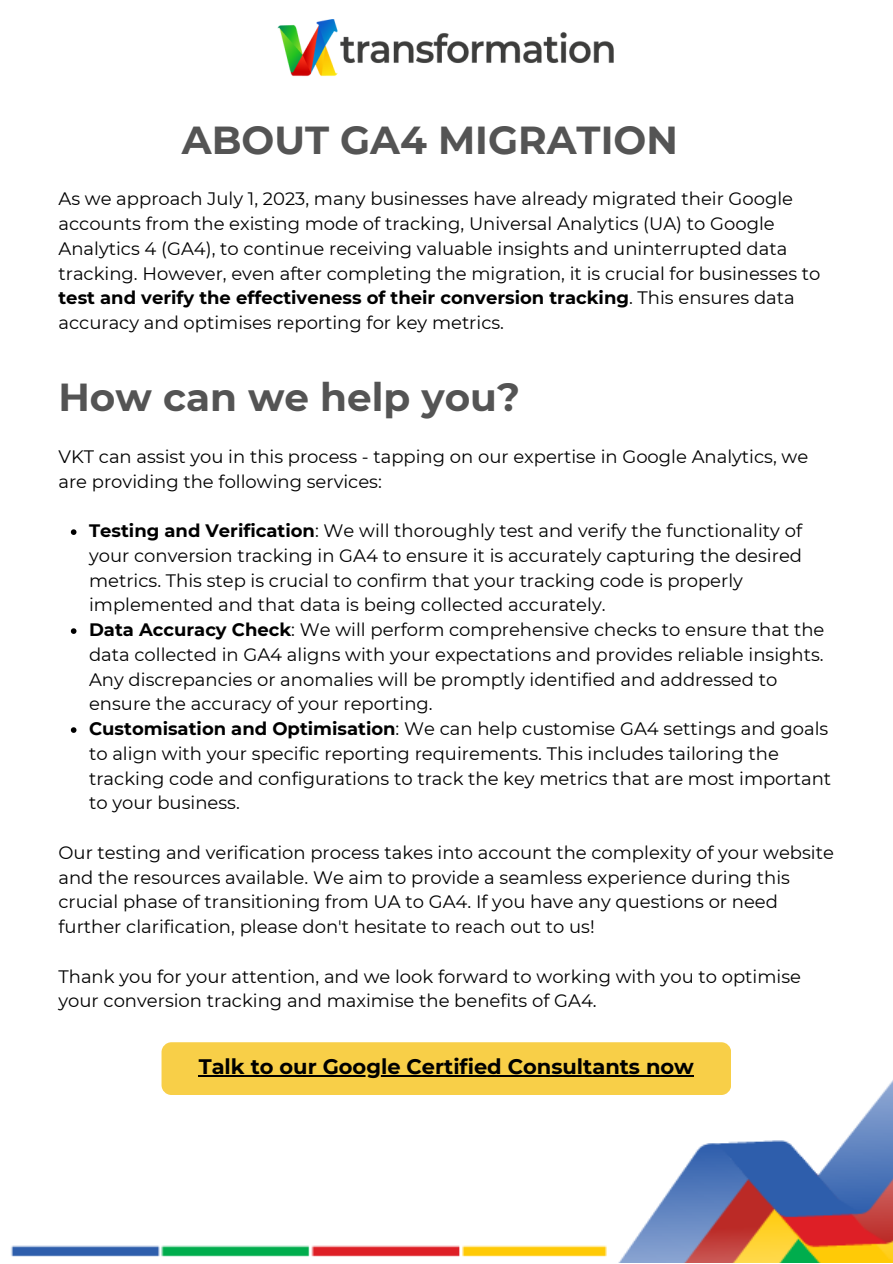
<style>
.page{position:relative;width:893px;height:1264px;background:#fff}
.page>*{position:absolute;margin:0;border:0;box-sizing:border-box;transform-origin:0 0}
.t1{font:700 39px "Montserrat";color:#545454}
.t2{font:700 21px "Montserrat";color:#000}
.t3{font:18px/24.8px "Montserrat";color:#000}
.s1{font-weight:700}
</style>
<div class="page">
<img style="left:11px;top:19px;width:881px;height:1243px">
<img style="left:274px;top:20px;width:355px;height:57px">
<svg style="left:71px;top:529px;width:5px;height:6px"></svg>
<svg style="left:71px;top:628px;width:5px;height:6px"></svg>
<svg style="left:71px;top:727px;width:5px;height:6px"></svg>
<div style="left:161px;top:1042px;width:569px;height:52px;background:#f8cf48;border-radius:10px"></div>
<hr style="left:199px;top:1075px;width:495px;height:1px;background:#000">
<p class="t1" style="left:182px;top:116px;width:497px">ABOUT GA4 MIGRATION</p>
<p class="t3" style="left:58px;top:187px;width:763px">As we approach July 1, 2023, many businesses have already migrated their Google accounts from the existing mode of tracking, Universal Analytics (UA) to Google Analytics 4 (GA4), to continue receiving valuable insights and uninterrupted data tracking. However, even after completing the migration, it is crucial for businesses to <span class="s1">test and verify the effectiveness of their conversion tracking</span>. This ensures data accuracy and optimises reporting for key metrics.</p>
<p class="t1" style="left:58px;top:373px;width:463px">How can we help you?</p>
<p class="t3" style="left:58px;top:444px;width:751px">VKT can assist you in this process - tapping on our expertise in Google Analytics, we are providing the following services:</p>
<p class="t3" style="left:89px;top:518px;width:714px"><span class="s1">Testing and Verification</span>: We will thoroughly test and verify the functionality of your conversion tracking in GA4 to ensure it is accurately capturing the desired metrics. This step is crucial to confirm that your tracking code is properly implemented and that data is being collected accurately.</p>
<p class="t3" style="left:89px;top:617px;width:736px"><span class="s1">Data Accuracy Check</span>: We will perform comprehensive checks to ensure that the data collected in GA4 aligns with your expectations and provides reliable insights.<br>Any discrepancies or anomalies will be promptly identified and addressed to ensure the accuracy of your reporting.</p>
<p class="t3" style="left:89px;top:716px;width:743px"><span class="s1">Customisation and Optimisation</span>: We can help customise GA4 settings and goals to align with your specific reporting requirements. This includes tailoring the tracking code and configurations to track the key metrics that are most important to your business.</p>
<p class="t3" style="left:58px;top:840px;width:777px">Our testing and verification process takes into account the complexity of your website and the resources available. We aim to provide a seamless experience during this crucial phase of transitioning from UA to GA4. If you have any questions or need further clarification, please don't hesitate to reach out to us!</p>
<p class="t3" style="left:58px;top:963px;width:744px">Thank you for your attention, and we look forward to working with you to optimise your conversion tracking and maximise the benefits of GA4.</p>
<p class="t2" style="left:199px;top:1053px;width:496px">Talk to our Google Certified Consultants now</p>
</div>
